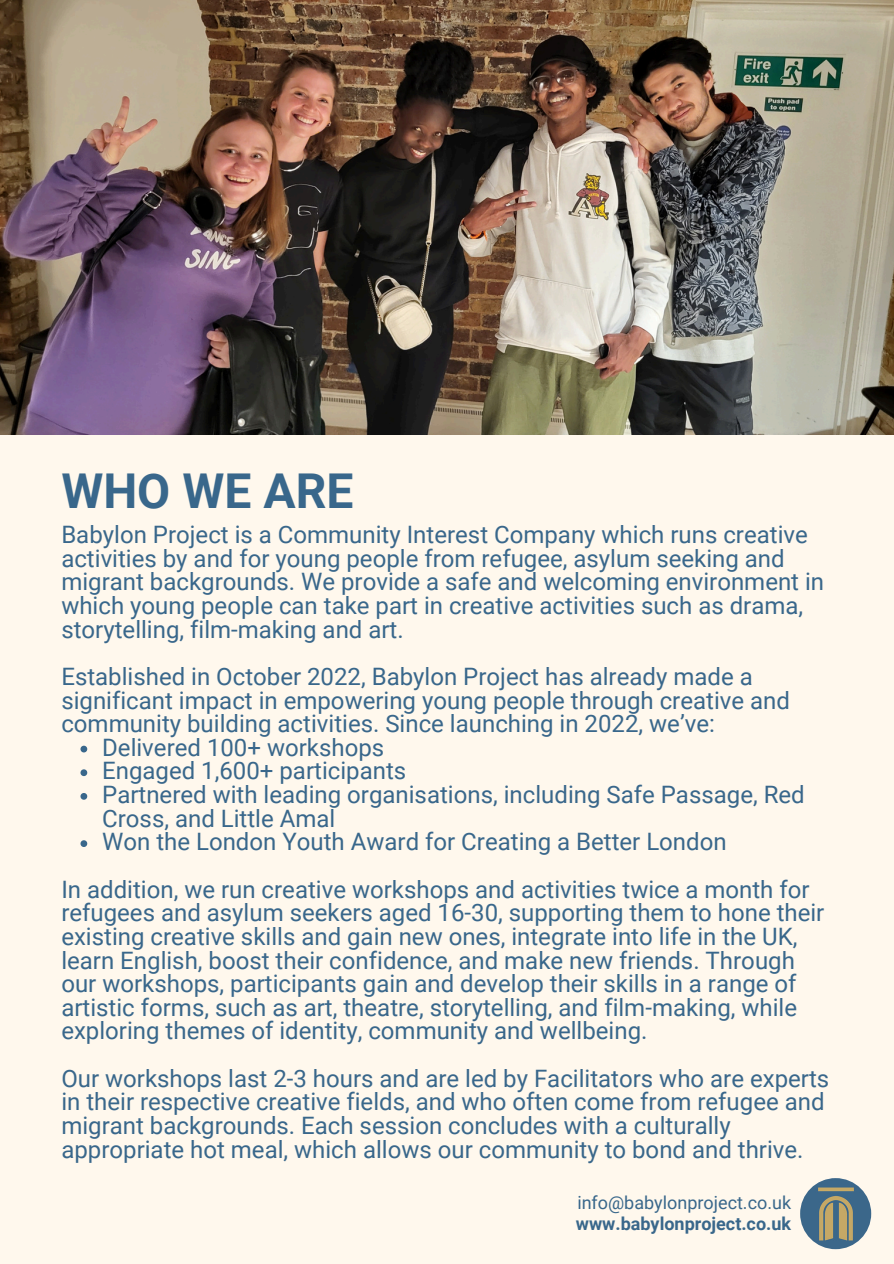
<style>
.page{position:relative;width:894px;height:1264px;background:#fff}
.page>*{position:absolute;margin:0;border:0;box-sizing:border-box;transform-origin:0 0}
.t1{font:700 48px "Roboto";color:#39678b}
.t2{font:24px/23.7px "Roboto";color:#39678b}
.t3{font:18px "Roboto";color:#39678b}
.t4{font:700 18px "Roboto";color:#39678b}
</style>
<div class="page">
<div style="left:0;top:0;width:893px;height:1263px;background:#fff8ed"></div>
<img style="left:0;top:0;width:893px;height:434px">
<svg style="left:80px;top:745px;width:7px;height:7px"></svg>
<svg style="left:80px;top:769px;width:7px;height:7px"></svg>
<svg style="left:80px;top:793px;width:7px;height:6px"></svg>
<svg style="left:80px;top:840px;width:7px;height:7px"></svg>
<img style="left:799px;top:1178px;width:71px;height:71px;border-radius:50%">
<h2 class="t1" style="left:61px;top:464px;width:293px">WHO WE ARE</h2>
<p class="t2" style="left:61px;top:523px;width:764px">Babylon Project is a Community Interest Company which runs creative activities by and for young people from refugee, asylum seeking and migrant backgrounds. We provide a safe and welcoming environment in which young people can take part in creative activities such as drama, storytelling, film-making and art.</p>
<h1 class="t2" style="left:61px;top:665px;width:729px">Established in October 2022, Babylon Project has already made a significant impact in empowering young people through creative and community building activities. Since launching in 2022, we’ve:</h1>
<h2 class="t2" style="left:102px;top:735px;width:283px">Delivered 100+ workshops</h2>
<h2 class="t2" style="left:102px;top:759px;width:305px">Engaged 1,600+ participants</h2>
<p class="t2" style="left:102px;top:783px;width:703px">Partnered with leading organisations, including Safe Passage, Red<br>Cross, and Little Amal</p>
<p class="t2" style="left:102px;top:830px;width:625px">Won the London Youth Award for Creating a Better London</p>
<p class="t2" style="left:61px;top:877px;width:764px">In addition, we run creative workshops and activities twice a month for refugees and asylum seekers aged 16-30, supporting them to hone their existing creative skills and gain new ones, integrate into life in the UK, learn English, boost their confidence, and make new friends. Through our workshops, participants gain and develop their skills in a range of artistic forms, such as art, theatre, storytelling, and film-making, while exploring themes of identity, community and wellbeing.</p>
<p class="t2" style="left:61px;top:1066px;width:769px">Our workshops last 2-3 hours and are led by Facilitators who are experts in their respective creative fields, and who often come from refugee and migrant backgrounds. Each session concludes with a culturally appropriate hot meal, which allows our community to bond and thrive.</p>
<p class="t3" style="left:577px;top:1191px;width:215px">info@babylonproject.co.uk</p>
<h3 class="t4" style="left:575px;top:1213px;width:217px">www.babylonproject.co.uk</h3>
</div>
